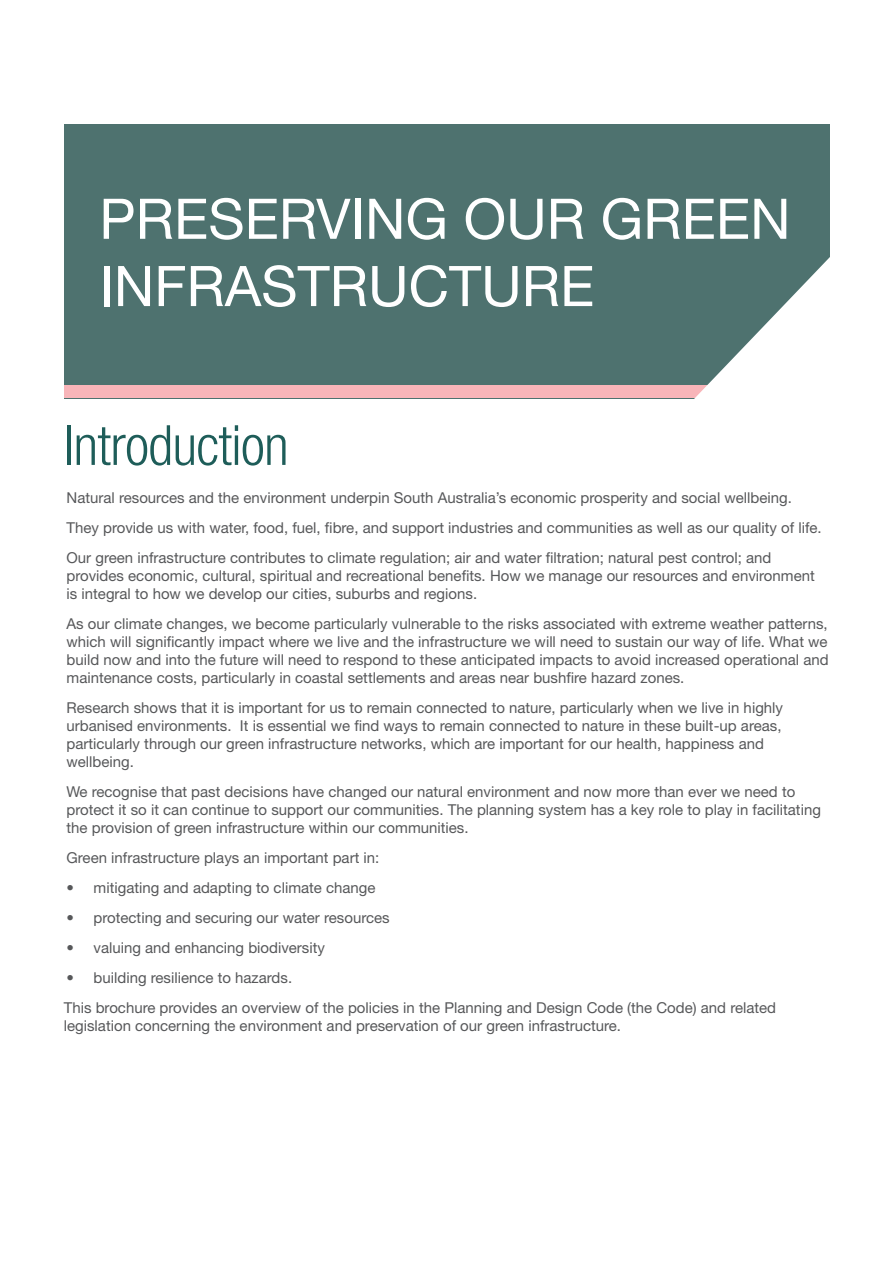
<style>
.page{position:relative;width:893px;height:1263px;background:#fff}
.page>*{position:absolute;margin:0;border:0;box-sizing:border-box;transform-origin:0 0}
.t1{font:56.1px/67.2px "Helvetica Neue LT Pro";color:#fff}
.t2{font:300 condensed 55.5px "Helvetica Neue LT Std";letter-spacing:-.01em;color:#1e5d59}
.Bullets{font:15px/18px "Helvetica Neue LT Pro";color:#57585a}
</style>
<div class="page">
<div style="left:64px;top:124px;width:765px;height:274px;background:#4e726f"></div>
<div style="left:64px;top:385px;width:762px;height:13px;background:#f8b5b9"></div>
<svg style="left:692px;top:256px;width:138px;height:143px"></svg>
<p class="t1" style="left:99px;top:184px;width:693px">PRESERVING OUR GREEN<br>INFRASTRUCTURE</p>
<p class="t2" style="left:64px;top:413px;width:226px">Introduction</p>
<p class="Bullets" style="left:67px;top:488px;width:727px">Natural resources and the environment underpin South Australia’s economic prosperity and social wellbeing.</p>
<p class="Bullets" style="left:67px;top:518px;width:757px">They provide us with water, food, fuel, fibre, and support industries and communities as well as our quality of life.</p>
<p class="Bullets" style="left:67px;top:548px;width:750px">Our green infrastructure contributes to climate regulation; air and water filtration; natural pest control; and provides economic, cultural, spiritual and recreational benefits. How we manage our resources and environment is integral to how we develop our cities, suburbs and regions.</p>
<p class="Bullets" style="left:67px;top:614px;width:764px;text-align:justify">As our climate changes, we become particularly vulnerable to the risks associated with extreme weather patterns, which will significantly impact where we live and the infrastructure we will need to sustain our way of life. What we build now and into the future will need to respond to these anticipated impacts to avoid increased operational and maintenance costs, particularly in coastal settlements and areas near bushfire hazard zones.</p>
<p class="Bullets" style="left:67px;top:698px;width:718px">Research shows that it is important for us to remain connected to nature, particularly when we live in highly urbanised environments. It is essential we find ways to remain connected to nature in these built-up areas, particularly through our green infrastructure networks, which are important for our health, happiness and wellbeing.</p>
<p class="Bullets" style="left:67px;top:782px;width:756px">We recognise that past decisions have changed our natural environment and now more than ever we need to protect it so it can continue to support our communities. The planning system has a key role to play in facilitating the provision of green infrastructure within our communities.</p>
<p class="Bullets" style="left:67px;top:848px;width:314px">Green infrastructure plays an important part in:</p>
<p class="Bullets" style="left:67px;top:878px;width:311px">• mitigating and adapting to climate change</p>
<p class="Bullets" style="left:67px;top:908px;width:325px">• protecting and securing our water resources</p>
<p class="Bullets" style="left:67px;top:938px;width:260px">• valuing and enhancing biodiversity</p>
<p class="Bullets" style="left:67px;top:968px;width:227px">• building resilience to hazards.</p>
<p class="Bullets" style="left:64px;top:998px;width:714px">This brochure provides an overview of the policies in the Planning and Design Code (the Code) and related legislation concerning the environment and preservation of our green infrastructure.</p>
</div>
